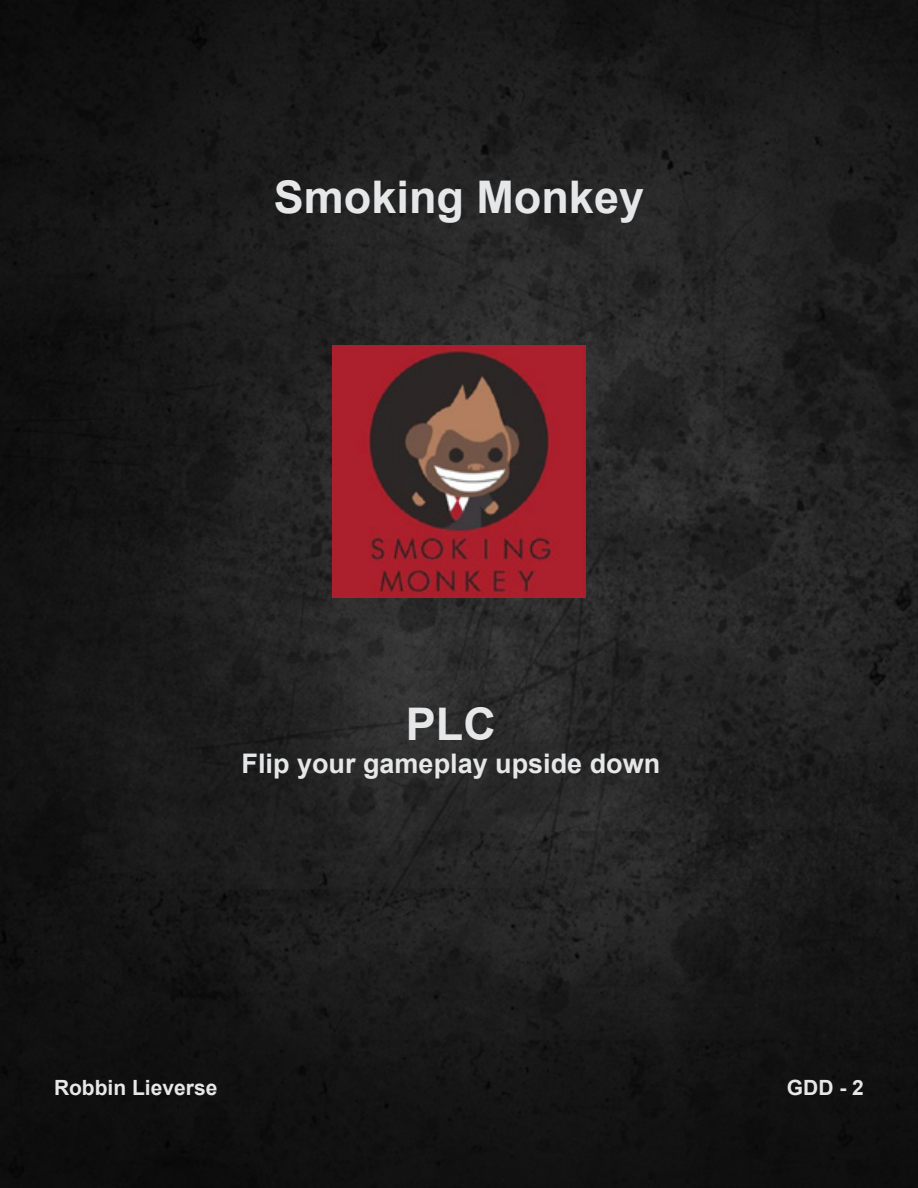
<style>
.page{position:relative;width:918px;height:1188px;background:#fff}
.page>*{position:absolute;margin:0;border:0;box-sizing:border-box;transform-origin:0 0}
.t1{font:700 45px "Arial";color:#e6e7e8}
.t2{font:700 27px "Arial";color:#e6e7e8}
.t3{font:700 21px "Arial";color:#e6e7e8}
</style>
<div class="page">
<img style="left:0;top:0;width:918px;height:1188px">
<img style="left:332px;top:345px;width:254px;height:252px">
<h1 class="t1" style="left:274px;top:167px;width:372px">Smoking Monkey</h1>
<h1 class="t1" style="left:406px;top:694px;width:91px">PLC</h1>
<p class="t2" style="left:242px;top:745px;width:420px">Flip your gameplay upside down</p>
<p class="t3" style="left:54px;top:1074px;width:165px">Robbin Lieverse</p>
<p class="t3" style="left:787px;top:1074px;width:79px">GDD - 2</p>
</div>
